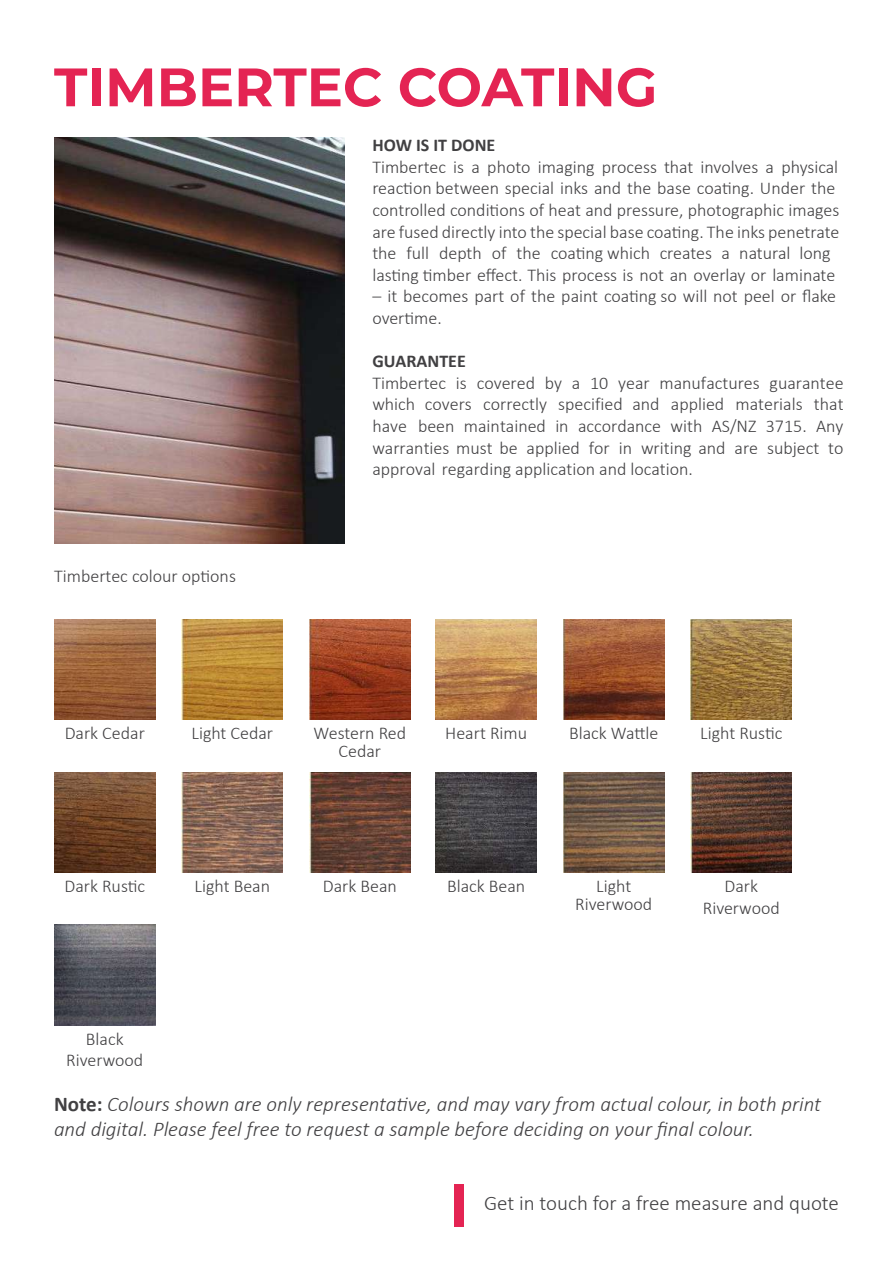
<style>
.page{position:relative;width:893px;height:1263px;background:#fff}
.page>*{position:absolute;margin:0;border:0;box-sizing:border-box;transform-origin:0 0}
.t1{font:700 54px "Montserrat";color:#e42453}
.t2{font:italic 300 21px/25.2px "Calibri";color:#414042}
.t3{font:300 21px "Calibri";color:#414042}
.t4{font:300 18px/21.6px "Calibri";color:#414042;text-align:center}
.t5{font:700 18px "Calibri";color:#414042}
.s1{font-weight:700;font-style:normal}
</style>
<div class="page">
<div style="left:454px;top:1184px;width:9px;height:42px;background:#e42453"></div>
<img style="left:54px;top:619px;width:101px;height:101px">
<img style="left:54px;top:772px;width:101px;height:101px">
<img style="left:54px;top:925px;width:101px;height:100px">
<img style="left:436px;top:619px;width:101px;height:101px">
<img style="left:436px;top:772px;width:101px;height:101px">
<img style="left:182px;top:619px;width:101px;height:101px">
<img style="left:182px;top:772px;width:101px;height:101px">
<img style="left:563px;top:619px;width:101px;height:101px">
<img style="left:563px;top:772px;width:101px;height:101px">
<img style="left:309px;top:619px;width:101px;height:101px">
<img style="left:309px;top:772px;width:101px;height:101px">
<img style="left:691px;top:619px;width:101px;height:101px">
<img style="left:691px;top:772px;width:101px;height:101px">
<img style="left:54px;top:138px;width:291px;height:406px">
<h1 class="t1" style="left:54px;top:48px;width:605px">TIMBERTEC COATING</h1>
<p class="t4" style="left:54px;top:565px;width:183px">Timbertec colour options</p>
<p class="t5" style="left:372px;top:132px;width:125px">HOW IS IT DONE</p>
<p class="t4" style="left:372px;top:156px;width:468px;text-align:left">Timbertec is a photo imaging process that involves a physical reaction between special inks and the base coating. Under the controlled conditions of heat and pressure, photographic images are fused directly into the special base coating. The inks penetrate the full depth of the coating which creates a natural long lasting timber effect. This process is not an overlay or laminate</p>
<p class="t4" style="left:372px;top:285px;width:465px;text-align:left">– it becomes part of the paint coating so will not peel or flake overtime.</p>
<p class="t5" style="left:372px;top:348px;width:95px">GUARANTEE</p>
<p class="t4" style="left:372px;top:372px;width:473px;text-align:justify">Timbertec is covered by a 10 year manufactures guarantee which covers correctly specified and applied materials that have been maintained in accordance with AS/NZ 3715. Any warranties must be applied for in writing and are subject to approval regarding application and location.</p>
<p class="t4" style="left:65px;top:722px;width:82px">Dark Cedar</p>
<p class="t4" style="left:191px;top:722px;width:83px">Light Cedar</p>
<p class="t4" style="left:314px;top:724px;width:94px;line-height:18px">Western Red<br>Cedar</p>
<p class="t4" style="left:445px;top:722px;width:83px">Heart Rimu</p>
<p class="t4" style="left:569px;top:722px;width:91px">Black Wattle</p>
<p class="t4" style="left:700px;top:722px;width:84px">Light Rustic</p>
<p class="t4" style="left:64px;top:875px;width:82px">Dark Rustic</p>
<p class="t4" style="left:195px;top:875px;width:77px">Light Bean</p>
<p class="t4" style="left:66px;top:1028px;width:79px">Black<br>Riverwood</p>
<p class="t4" style="left:323px;top:875px;width:75px">Dark Bean</p>
<p class="t4" style="left:447px;top:875px;width:80px">Black Bean</p>
<p class="t4" style="left:575px;top:877px;width:79px;line-height:18px">Light<br>Riverwood</p>
<p class="t4" style="left:703px;top:875px;width:79px">Dark<br>Riverwood</p>
<p class="t2" style="left:54px;top:1091px;width:769px"><span class="s1">Note:</span> Colours shown are only representative, and may vary from actual colour, in both print and digital. Please feel free to request a sample before deciding on your final colour.</p>
<p class="t3" style="left:484px;top:1189px;width:356px">Get in touch for a free measure and quote</p>
</div>
